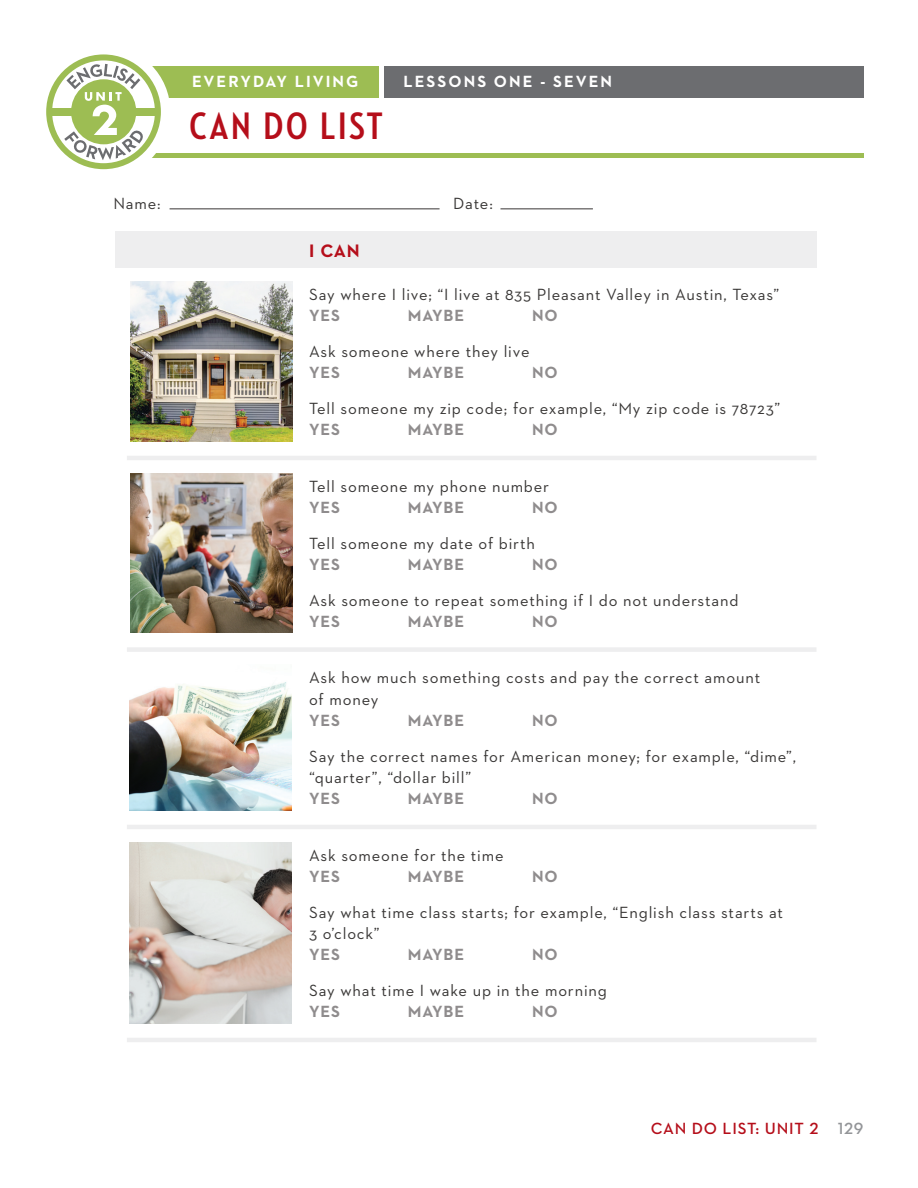
<style>
.page{position:relative;width:918px;height:1188px;background:#fff}
.page>*{position:absolute;margin:0;border:0;box-sizing:border-box;transform-origin:0 0}
.t1{font:700 39px "Neutraface Condensed";letter-spacing:.07em;color:#b50e1a}
.t2{font:700 18.3px "Neutraface 2 Text";color:#b50e1a}
.t3{font:16.5px/21.3px "Neutraface 2 Text";letter-spacing:.05em;color:#383635}
.t4{font:700 16.5px "Neutraface 2 Text";letter-spacing:.05em;color:#8f8c8d}
.t5{font:700 16.5px "Neutraface 2 Text";letter-spacing:.125em;color:#fff}
.t6{font:600 16.5px "Neutraface 2 Text";letter-spacing:.05em;color:#b50e1a}
.s1{color:#939598}
</style>
<div class="page">
<hr style="left:170px;top:208px;width:270px;height:1px;background:#383635">
<hr style="left:500px;top:208px;width:93px;height:1px;background:#383635">
<div style="left:110px;top:66px;width:276px;height:31px;background:#9dbd53"></div>
<div style="left:380px;top:66px;width:484px;height:31px;background:#6c6d70"></div>
<div style="left:379px;top:59px;width:5px;height:42px;background:#fff"></div>
<div style="left:89px;top:153px;width:775px;height:5px;background:#9dbd53"></div>
<svg style="left:46px;top:54px;width:124px;height:116px"></svg>
<img style="left:130px;top:473px;width:162px;height:160px">
<img style="left:131px;top:282px;width:162px;height:160px">
<div style="left:115px;top:231px;width:702px;height:37px;background:#eeeeef"></div>
<hr style="left:127px;top:456px;width:690px;height:4px;background:#eeeeef">
<div style="left:127px;top:647px;width:690px;height:5px;background:#eeeeef"></div>
<hr style="left:127px;top:825px;width:690px;height:4px;background:#eeeeef">
<hr style="left:127px;top:1038px;width:690px;height:4px;background:#eeeeef">
<img style="left:130px;top:682px;width:162px;height:129px">
<img style="left:130px;top:843px;width:162px;height:180px">
<p class="t5" style="left:192px;top:71px;width:168px">EVERYDAY LIVING</p>
<p class="t5" style="left:403px;top:71px;width:210px">LESSONS ONE - SEVEN</p>
<h1 class="t1" style="left:189px;top:104px;width:195px">CAN DO LIST</h1>
<p class="t3" style="left:113px;top:193px;width:49px">Name:</p>
<p class="t3" style="left:453px;top:193px;width:41px">Date:</p>
<p class="t2" style="left:309px;top:239px;width:52px">I CAN</p>
<p class="t3" style="left:309px;top:284px;width:472px">Say where I live; “I live at 835 Pleasant Valley in Austin, Texas”</p>
<p class="t4" style="left:309px;top:305px;width:11px">YES</p>
<p class="t4" style="left:408px;top:305px;width:46px">MAYBE</p>
<p class="t4" style="left:532px;top:305px;width:23px">NO</p>
<p class="t3" style="left:309px;top:341px;width:222px">Ask someone where they live</p>
<p class="t4" style="left:309px;top:362px;width:11px">YES</p>
<p class="t4" style="left:408px;top:362px;width:46px">MAYBE</p>
<p class="t4" style="left:532px;top:362px;width:23px">NO</p>
<p class="t3" style="left:309px;top:398px;width:473px">Tell someone my zip code; for example, “My zip code is 78723”</p>
<p class="t4" style="left:309px;top:419px;width:11px">YES</p>
<p class="t4" style="left:408px;top:419px;width:46px">MAYBE</p>
<p class="t4" style="left:532px;top:419px;width:23px">NO</p>
<p class="t3" style="left:309px;top:475px;width:241px">Tell someone my phone number</p>
<p class="t4" style="left:309px;top:497px;width:11px">YES</p>
<p class="t4" style="left:408px;top:497px;width:46px">MAYBE</p>
<p class="t4" style="left:532px;top:497px;width:23px">NO</p>
<p class="t3" style="left:309px;top:532px;width:227px">Tell someone my date of birth</p>
<p class="t4" style="left:309px;top:554px;width:11px">YES</p>
<p class="t4" style="left:408px;top:554px;width:46px">MAYBE</p>
<p class="t4" style="left:532px;top:554px;width:23px">NO</p>
<p class="t3" style="left:309px;top:589px;width:431px">Ask someone to repeat something if I do not understand</p>
<p class="t4" style="left:309px;top:611px;width:11px">YES</p>
<p class="t4" style="left:408px;top:611px;width:46px">MAYBE</p>
<p class="t4" style="left:532px;top:611px;width:23px">NO</p>
<p class="t3" style="left:309px;top:667px;width:453px">Ask how much something costs and pay the correct amount of money</p>
<p class="t4" style="left:309px;top:710px;width:11px">YES</p>
<p class="t4" style="left:408px;top:710px;width:46px">MAYBE</p>
<p class="t4" style="left:532px;top:710px;width:23px">NO</p>
<p class="t3" style="left:309px;top:745px;width:489px">Say the correct names for American money; for example, “dime”, “quarter”, “dollar bill”</p>
<p class="t4" style="left:309px;top:788px;width:11px">YES</p>
<p class="t4" style="left:408px;top:788px;width:46px">MAYBE</p>
<p class="t4" style="left:532px;top:788px;width:23px">NO</p>
<p class="t3" style="left:309px;top:844px;width:196px">Ask someone for the time</p>
<p class="t4" style="left:309px;top:866px;width:11px">YES</p>
<p class="t4" style="left:408px;top:866px;width:46px">MAYBE</p>
<p class="t4" style="left:532px;top:866px;width:23px">NO</p>
<p class="t3" style="left:309px;top:901px;width:475px">Say what time class starts; for example, “English class starts at<br>3 o’clock”</p>
<p class="t4" style="left:309px;top:944px;width:11px">YES</p>
<p class="t4" style="left:408px;top:944px;width:46px">MAYBE</p>
<p class="t4" style="left:532px;top:944px;width:23px">NO</p>
<p class="t3" style="left:309px;top:979px;width:299px">Say what time I wake up in the morning</p>
<p class="t4" style="left:309px;top:1001px;width:11px">YES</p>
<p class="t4" style="left:408px;top:1001px;width:46px">MAYBE</p>
<p class="t4" style="left:532px;top:1001px;width:23px">NO</p>
<p class="t6" style="left:651px;top:1118px;width:214px">CAN DO LIST: UNIT 2 <span class="s1">129</span></p>
</div>
